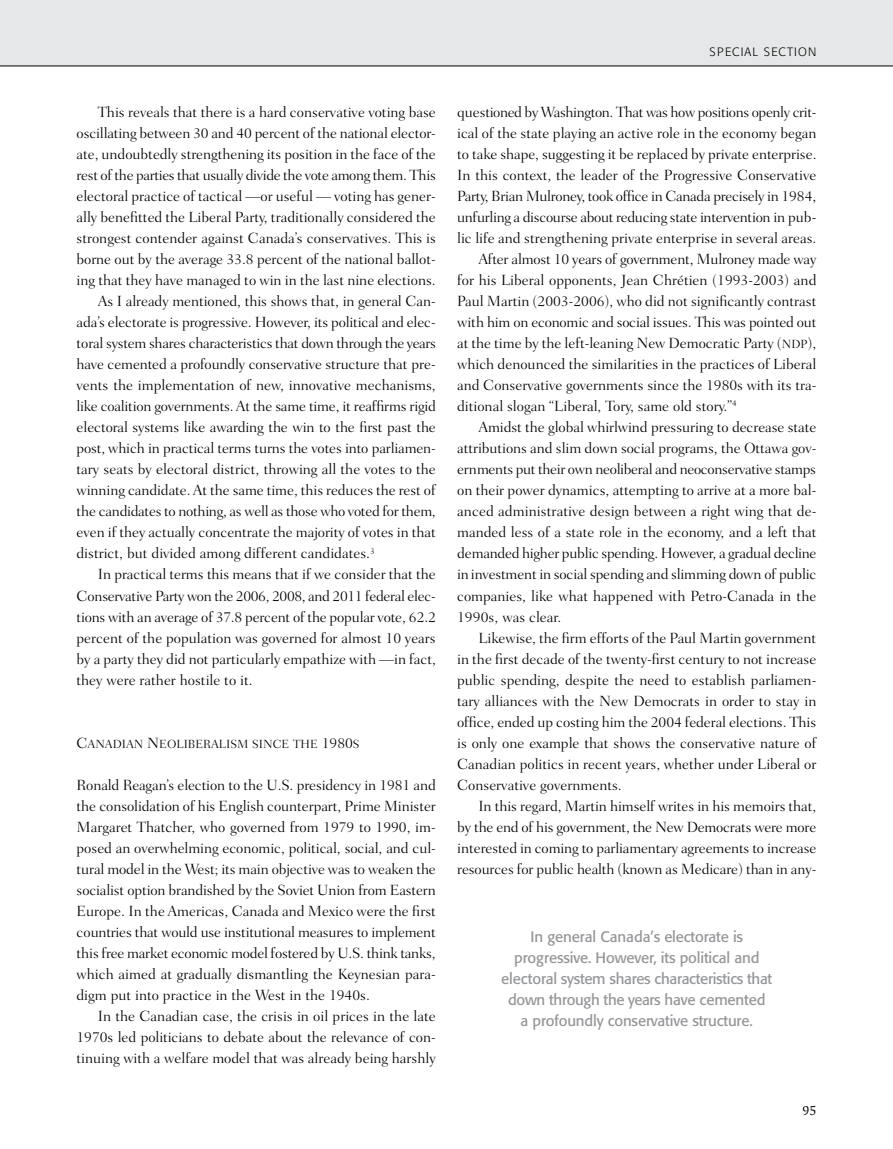
<style>
.page{position:relative;width:893px;height:1149px;background:#fff}
.page>*{position:absolute;margin:0;border:0;box-sizing:border-box;transform-origin:0 0}
.t1{font:300 15px/21px "Fairfield LH";letter-spacing:-.005em;color:#000;text-align:justify}
.t2{font:15px/21px "Formata";letter-spacing:-.01em;color:#939598;text-align:center}
.t3{font:300 15px "Fairfield LH";letter-spacing:-.025em;color:#000}
.t4{font:13.5px "Slimbach";color:#000}
.t5{font:12px "Fairfield LH Light SC800";color:#000}
.t6{font:300 12px "Formata";letter-spacing:.1em;color:#000}
.s1{font-size:15px}
.s2{font-family:"Fairfield LH Light SC800";font-weight:400;font-size:12px}
</style>
<div class="page">
<div style="left:0;top:0;width:893px;height:66px;background:#e6e7e8"></div>
<p class="t1" style="left:98px;top:102px;width:340px">This reveals that there is a hard conservative voting base</p>
<p class="t1" style="left:77px;top:123px;width:361px">oscillating between 30 and 40 percent of the national elector-</p>
<p class="t1" style="left:77px;top:144px;width:361px">ate, undoubtedly strengthening its position in the face of the</p>
<p class="t3" style="left:77px;top:167px;width:361px">rest of the parties that usually divide the vote among them. This</p>
<p class="t1" style="left:77px;top:186px;width:361px">electoral practice of tactical —or useful — voting has gener-</p>
<p class="t1" style="left:77px;top:207px;width:361px">ally benefitted the Liberal Party, traditionally considered the</p>
<p class="t1" style="left:77px;top:228px;width:361px">strongest contender against Canada’s conservatives. This is</p>
<p class="t1" style="left:77px;top:249px;width:361px">borne out by the average 33.8 percent of the national ballot-</p>
<p class="t1" style="left:77px;top:270px;width:361px">ing that they have managed to win in the last nine elections.</p>
<p class="t1" style="left:98px;top:291px;width:340px">As I already mentioned, this shows that, in general Can-</p>
<p class="t1" style="left:77px;top:312px;width:361px">ada’s electorate is progressive. However, its political and elec-</p>
<p class="t1" style="left:77px;top:333px;width:361px">toral system shares characteristics that down through the years</p>
<p class="t1" style="left:77px;top:354px;width:361px">have cemented a profoundly conservative structure that pre-</p>
<p class="t1" style="left:77px;top:375px;width:361px">vents the implementation of new, innovative mechanisms,</p>
<p class="t1" style="left:77px;top:396px;width:361px">like coalition governments. At the same time, it reaffirms rigid</p>
<p class="t1" style="left:77px;top:417px;width:361px">electoral systems like awarding the win to the first past the</p>
<p class="t1" style="left:77px;top:438px;width:361px">post, which in practical terms turns the votes into parliamen-</p>
<p class="t1" style="left:77px;top:459px;width:361px">tary seats by electoral district, throwing all the votes to the</p>
<p class="t1" style="left:77px;top:480px;width:361px">winning candidate. At the same time, this reduces the rest of</p>
<p class="t1" style="left:77px;top:501px;width:361px">the candidates to nothing, as well as those who voted for them,</p>
<p class="t1" style="left:77px;top:522px;width:361px">even if they actually concentrate the majority of votes in that</p>
<p class="t1" style="left:77px;top:543px;width:300px">district, but divided among different candidates.<sup>3</sup></p>
<p class="t1" style="left:98px;top:564px;width:339px">In practical terms this means that if we consider that the</p>
<p class="t1" style="left:77px;top:585px;width:361px">Conservative Party won the 2006, 2008, and 2011 federal elec-</p>
<p class="t1" style="left:77px;top:606px;width:361px">tions with an average of 37.8 percent of the popular vote, 62.2</p>
<p class="t1" style="left:77px;top:627px;width:361px">percent of the population was governed for almost 10 years</p>
<p class="t1" style="left:77px;top:648px;width:361px">by a party they did not particularly empathize with —in fact,</p>
<p class="t1" style="left:77px;top:669px;width:178px">they were rather hostile to it.</p>
<p class="t5" style="left:77px;top:736px;width:285px"><span class="s1">C</span>ANADIAN <span class="s1">N</span>EOLIBERALISM SINCE THE <span class="s1">1980</span>S</p>
<p class="t1" style="left:77px;top:774px;width:361px">Ronald Reagan’s election to the U.S. presidency in 1981 and the consolidation of his English counterpart, Prime Minister Margaret Thatcher, who governed from 1979 to 1990, im&shy;posed an overwhelming economic, political, social, and cul&shy;tural model in the West; its main objective was to weaken the socialist option brandished by the Soviet Union from Eastern Europe. In the Americas, Canada and Mexico were the first countries that would use institutional measures to implement this free market economic model fostered by U.S. think tanks, which aimed at gradually dismantling the Keynesian para&shy;digm put into practice in the West in the 1940s.</p>
<p class="t1" style="left:77px;top:1005px;width:361px;text-indent:21px">In the Canadian case, the crisis in oil prices in the late 1970s led politicians to debate about the relevance of con&shy;tinuing with a welfare model that was already being harshly</p>
<p class="t6" style="left:710px;top:45px;width:108px">SPECIAL SECTION</p>
<p class="t3" style="left:457px;top:104px;width:361px">questioned by Washington. That was how positions openly crit-</p>
<p class="t1" style="left:457px;top:123px;width:361px">ical of the state playing an active role in the economy began</p>
<p class="t1" style="left:457px;top:144px;width:361px">to take shape, suggesting it be replaced by private enterprise.</p>
<p class="t1" style="left:457px;top:165px;width:361px">In this context, the leader of the Progressive Conservative</p>
<p class="t1" style="left:457px;top:186px;width:361px">Party, Brian Mulroney, took office in Canada precisely in 1984,</p>
<p class="t1" style="left:457px;top:207px;width:361px">unfurling a discourse about reducing state intervention in pub-</p>
<p class="t1" style="left:457px;top:228px;width:361px">lic life and strengthening private enterprise in several areas.</p>
<p class="t1" style="left:478px;top:249px;width:340px">After almost 10 years of government, Mulroney made way</p>
<p class="t1" style="left:457px;top:270px;width:361px">for his Liberal opponents, Jean Chrétien (1993-2003) and</p>
<p class="t1" style="left:457px;top:291px;width:361px">Paul Martin (2003-2006), who did not significantly contrast</p>
<p class="t1" style="left:457px;top:312px;width:361px">with him on economic and social issues. This was pointed out</p>
<p class="t1" style="left:457px;top:333px;width:361px">at the time by the left-leaning New Democratic Party (<span class="s2">NDP</span>),</p>
<p class="t1" style="left:457px;top:354px;width:361px">which denounced the similarities in the practices of Liberal</p>
<p class="t1" style="left:457px;top:375px;width:361px">and Conservative governments since the 1980s with its tra-</p>
<p class="t1" style="left:457px;top:396px;width:281px">ditional slogan “Liberal, Tory, same old story.”<sup>4</sup></p>
<p class="t1" style="left:478px;top:417px;width:340px">Amidst the global whirlwind pressuring to decrease state</p>
<p class="t1" style="left:457px;top:438px;width:361px">attributions and slim down social programs, the Ottawa gov-</p>
<p class="t1" style="left:457px;top:459px;width:360px">ernments put their own neoliberal and neoconservative stamps</p>
<p class="t1" style="left:457px;top:480px;width:361px">on their power dynamics, attempting to arrive at a more bal-</p>
<p class="t1" style="left:457px;top:501px;width:361px">anced administrative design between a right wing that de-</p>
<p class="t1" style="left:457px;top:522px;width:361px">manded less of a state role in the economy, and a left that</p>
<p class="t1" style="left:457px;top:543px;width:361px">demanded higher public spending. However, a gradual decline</p>
<p class="t1" style="left:457px;top:564px;width:361px">in investment in social spending and slimming down of public</p>
<p class="t1" style="left:457px;top:585px;width:361px">companies, like what happened with Petro-Canada in the</p>
<p class="t1" style="left:457px;top:606px;width:106px">1990s, was clear.</p>
<p class="t1" style="left:478px;top:627px;width:339px">Likewise, the firm efforts of the Paul Martin government</p>
<p class="t1" style="left:457px;top:648px;width:361px">in the first decade of the twenty-first century to not increase</p>
<p class="t1" style="left:457px;top:669px;width:361px">public spending, despite the need to establish parliamen-</p>
<p class="t1" style="left:457px;top:690px;width:361px">tary alliances with the New Democrats in order to stay in</p>
<p class="t1" style="left:457px;top:711px;width:361px">office, ended up costing him the 2004 federal elections. This</p>
<p class="t1" style="left:457px;top:732px;width:361px">is only one example that shows the conservative nature of</p>
<p class="t1" style="left:457px;top:753px;width:361px">Canadian politics in recent years, whether under Liberal or</p>
<p class="t1" style="left:457px;top:774px;width:166px">Conservative governments.</p>
<p class="t1" style="left:478px;top:795px;width:339px">In this regard, Martin himself writes in his memoirs that,</p>
<p class="t1" style="left:457px;top:816px;width:361px">by the end of his government, the New Democrats were more</p>
<p class="t1" style="left:457px;top:837px;width:361px">interested in coming to parliamentary agreements to increase</p>
<p class="t1" style="left:457px;top:858px;width:361px">resources for public health (known as Medicare) than in any-</p>
<p class="t2" style="left:501px;top:925px;width:272px">In general Canada’s electorate is progressive. However, its political and electoral system shares characteristics that down through the years have cemented<br>a profoundly conservative structure.</p>
<p class="t4" style="left:802px;top:1102px;width:15px">95</p>
</div>
